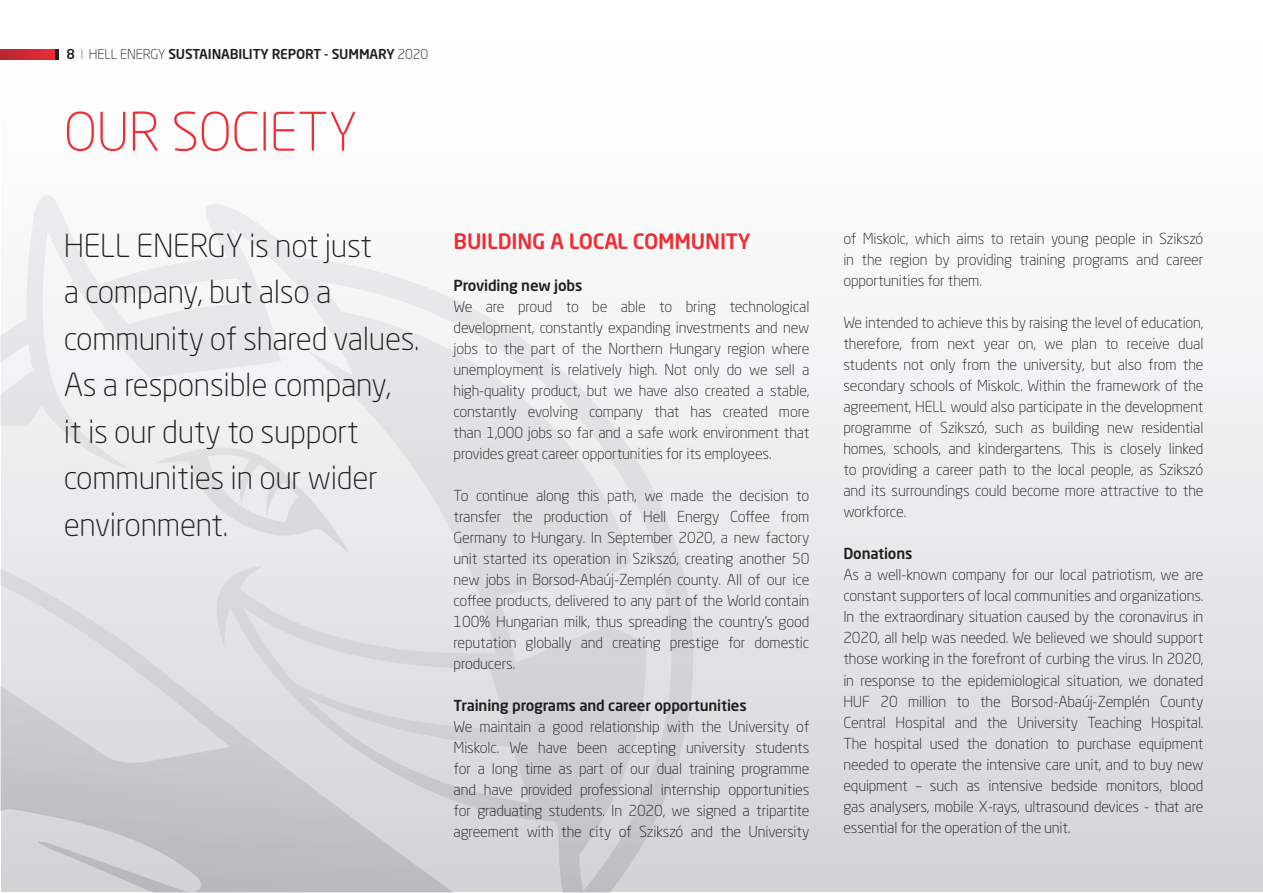
<style>
.page{position:relative;width:1263px;height:893px;background:#fff}
.page>*{position:absolute;margin:0;border:0;box-sizing:border-box;transform-origin:0 0}
.t1{font:300 52.5px "Neo Sans Pro";letter-spacing:-.01em;color:#ee2d34}
.t2{font:300 31.5px/46.5px "Neo Sans Pro";letter-spacing:-.01em;color:#231f20}
.t3{font:500 21px "Neo Sans Pro";letter-spacing:-.01em;color:#ee2d34}
.t4{font:300 15px/21px "Neo Sans Pro";letter-spacing:-.01em;color:#231f20;text-align:justify}
.t5{font:500 15px "Neo Sans Pro";letter-spacing:-.01em;color:#231f20}
.t6{font:500 13.5px "Neo Sans Pro";letter-spacing:-.01em;color:#231f20}
.s1{font-weight:300;color:#ee2d34}
.s2{font-weight:300}
</style>
<div class="page">
<div style="left:2px;top:0;width:1261px;height:891px;background:linear-gradient(to bottom,#fff,#d4d6d8)"></div>
<svg style="left:0;top:195px;width:693px;height:698px"></svg>
<svg style="left:0;top:50px;width:56px;height:10px"></svg>
<svg style="left:56px;top:50px;width:3px;height:10px"></svg>
<p class="t6" style="left:67px;top:46px;width:363px">8 <span class="s1">I</span> <span class="s2">HELL ENERGY</span> SUSTAINABILITY REPORT - SUMMARY <span class="s2">2020</span></p>
<h1 class="t1" style="left:64px;top:100px;width:295px">OUR SOCIETY</h1>
<h2 class="t2" style="left:64px;top:222px;width:357px">HELL ENERGY is not just<br>a company, but also a community of shared values.<br>As a responsible company,<br>it is our duty to support communities in our wider environment.</h2>
<h3 class="t3" style="left:454px;top:228px;width:299px">BUILDING A LOCAL COMMUNITY</h3>
<p class="t5" style="left:454px;top:276px;width:130px">Providing new jobs</p>
<p class="t4" style="left:454px;top:296px;width:357px">We are proud to be able to bring technological development, constantly expanding investments and new jobs to the part of the Northern Hungary region where unemployment is relatively high. Not only do we sell a high-quality product, but we have also created a stable, constantly evolving company that has created more than 1,000 jobs so far and a safe work environment that provides great career opportunities for its employees.</p>
<p class="t4" style="left:454px;top:485px;width:357px">To continue along this path, we made the decision to transfer the production of Hell Energy Coffee from Germany to Hungary. In September 2020, a new factory unit started its operation in Szikszó, creating another 50 new jobs in Borsod-Abaúj-Zemplén county. All of our ice coffee products, delivered to any part of the World contain 100% Hungarian milk, thus spreading the country’s good reputation globally and creating prestige for domestic producers.</p>
<p class="t5" style="left:454px;top:696px;width:295px">Training programs and career opportunities</p>
<p class="t4" style="left:454px;top:716px;width:357px">We maintain a good relationship with the University of Miskolc. We have been accepting university students for a long time as part of our dual training programme and have provided professional internship opportunities for graduating students. In 2020, we signed a tripartite agreement with the city of Szikszó and the University</p>
<p class="t4" style="left:843px;top:228px;width:362px">of Miskolc, which aims to retain young people in Szikszó in the region by providing training programs and career opportunities for them.</p>
<p class="t4" style="left:843px;top:312px;width:362px">We intended to achieve this by raising the level of education, therefore, from next year on, we plan to receive dual students not only from the university, but also from the secondary schools of Miskolc. Within the framework of the agreement, HELL would also participate in the development programme of Szikszó, such as building new residential homes, schools, and kindergartens. This is closely linked to providing a career path to the local people, as Szikszó and its surroundings could become more attractive to the workforce.</p>
<p class="t5" style="left:843px;top:544px;width:71px">Donations</p>
<p class="t4" style="left:843px;top:564px;width:362px">As a well-known company for our local patriotism, we are constant supporters of local communities and organizations.<br>In the extraordinary situation caused by the coronavirus in 2020, all help was needed. We believed we should support those working in the forefront of curbing the virus. In 2020, in response to the epidemiological situation, we donated HUF 20 million to the Borsod-Abaúj-Zemplén County Central Hospital and the University Teaching Hospital.<br>The hospital used the donation to purchase equipment needed to operate the intensive care unit, and to buy new equipment – such as intensive bedside monitors, blood gas analysers, mobile X-rays, ultrasound devices - that are essential for the operation of the unit.</p>
</div>
